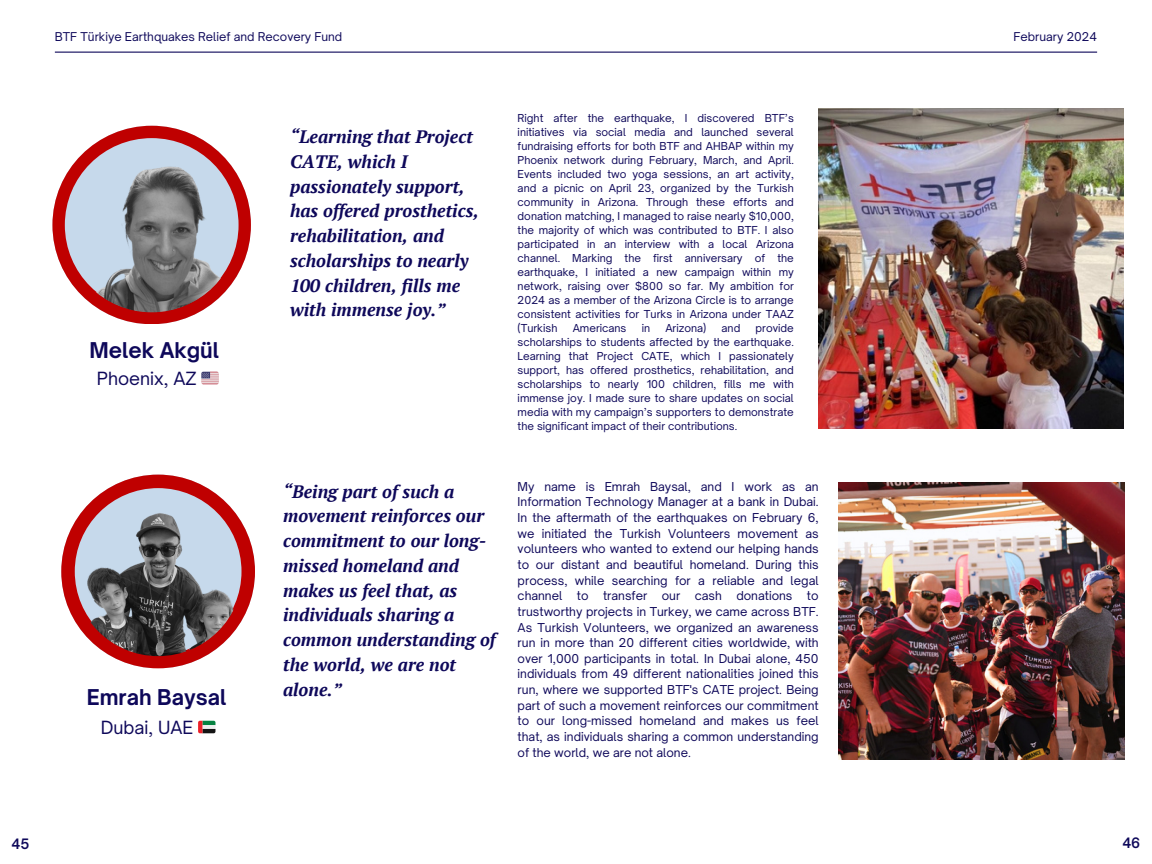
<style>
.page{position:relative;width:1152px;height:864px;background:#fff}
.page>*{position:absolute;margin:0;border:0;box-sizing:border-box;transform-origin:0 0}
.t1{font:700 20.85px "Open Sauce One";color:#0e085a}
.t2{font:italic 700 18px/24.8px "PT Serif";color:#0e085a}
.t3{font:17.4px "Open Sauce One";color:#0e085a}
.t4{font:600 13.8px "Open Sauce One";color:#0e085a}
.t5{font:11.7px/15.6px "Open Sauce One";color:#0e085a;text-align:justify}
.t6{font:10.5px/14px "Open Sauce One";color:#0e085a;text-align:justify}
</style>
<div class="page">
<img style="left:819px;top:109px;width:305px;height:319px">
<hr style="left:55px;top:52px;width:1042px;height:1px;background:#0e085a">
<svg style="left:52px;top:126px;width:198px;height:198px"></svg>
<img style="left:64px;top:138px;width:175px;height:174px;border-radius:50%">
<img style="left:838px;top:482px;width:286px;height:277px">
<svg style="left:61px;top:475px;width:194px;height:193px"></svg>
<img style="left:73px;top:487px;width:170px;height:169px;border-radius:50%">
<p class="t5" style="left:55px;top:29px;width:289px">BTF Türkiye Earthquakes Relief and Recovery Fund</p>
<p class="t5" style="left:1014px;top:29px;width:85px">February 2024</p>
<h1 class="t1" style="left:89px;top:337px;width:131px">Melek Akgül</h1>
<h3 class="t3" style="left:97px;top:367px;width:101px">Phoenix, AZ</h3>
<h1 class="t1" style="left:87px;top:684px;width:141px">Emrah Baysal</h1>
<h3 class="t3" style="left:101px;top:716px;width:94px">Dubai, UAE</h3>
<h2 class="t2" style="left:290px;top:124px;width:190px">“Learning that Project<br>CATE, which I passionately support, has offered prosthetics, rehabilitation, and scholarships to nearly<br>100 children, fills me with immense joy.”</h2>
<p class="t6" style="left:518px;top:111px;width:278px">Right after the earthquake, I discovered BTF’s initiatives via social media and launched several fundraising efforts for both BTF and AHBAP within my Phoenix network during February, March, and April.<br>Events included two yoga sessions, an art activity, and a picnic on April 23, organized by the Turkish community in Arizona. Through these efforts and donation matching, I managed to raise nearly $10,000, the majority of which was contributed to BTF. I also participated in an interview with a local Arizona channel. Marking the first anniversary of the earthquake, I initiated a new campaign within my network, raising over $800 so far. My ambition for 2024 as a member of the Arizona Circle is to arrange consistent activities for Turks in Arizona under TAAZ (Turkish</p>
<p class="t6" style="left:573px;top:321px;width:55px">Americans</p>
<p class="t6" style="left:642px;top:321px;width:10px">in</p>
<p class="t6" style="left:665px;top:321px;width:43px">Arizona)</p>
<p class="t6" style="left:722px;top:321px;width:20px">and</p>
<p class="t6" style="left:518px;top:321px;width:278px;text-indent:238px">provide scholarships to students affected by the earthquake.<br>Learning that Project CATE, which I passionately support, has offered prosthetics, rehabilitation, and scholarships to nearly 100 children, fills me with immense joy. I made sure to share updates on social media with my campaign’s supporters to demonstrate the significant impact of their contributions.</p>
<h2 class="t2" style="left:283px;top:478px;width:214px">“Being part of such a movement reinforces our commitment to our long&shy;missed homeland and makes us feel that, as individuals sharing a common understanding of the world, we are not alone.”</h2>
<p class="t5" style="left:518px;top:479px;width:303px">My name is Emrah Baysal, and I work as an Information Technology Manager at a bank in Dubai.<br>In the aftermath of the earthquakes on February 6, we initiated the Turkish Volunteers movement as volunteers who wanted to extend our helping hands to our distant and beautiful homeland. During this process, while searching for a reliable and legal channel to transfer our cash donations to trustworthy projects in Turkey, we came across BTF.<br>As Turkish Volunteers, we organized an awareness run in more than 20 different cities worldwide, with over 1,000 participants in total. In Dubai alone, 450 individuals from 49 different nationalities joined this run, where we supported BTF's CATE project. Being part of such a movement reinforces our commitment to our long-missed homeland and makes us feel that, as individuals sharing a common understanding of the world, we are not alone.</p>
<h3 class="t4" style="left:12px;top:835px;width:19px">45</h3>
<h3 class="t4" style="left:1122px;top:834px;width:20px">46</h3>
</div>
